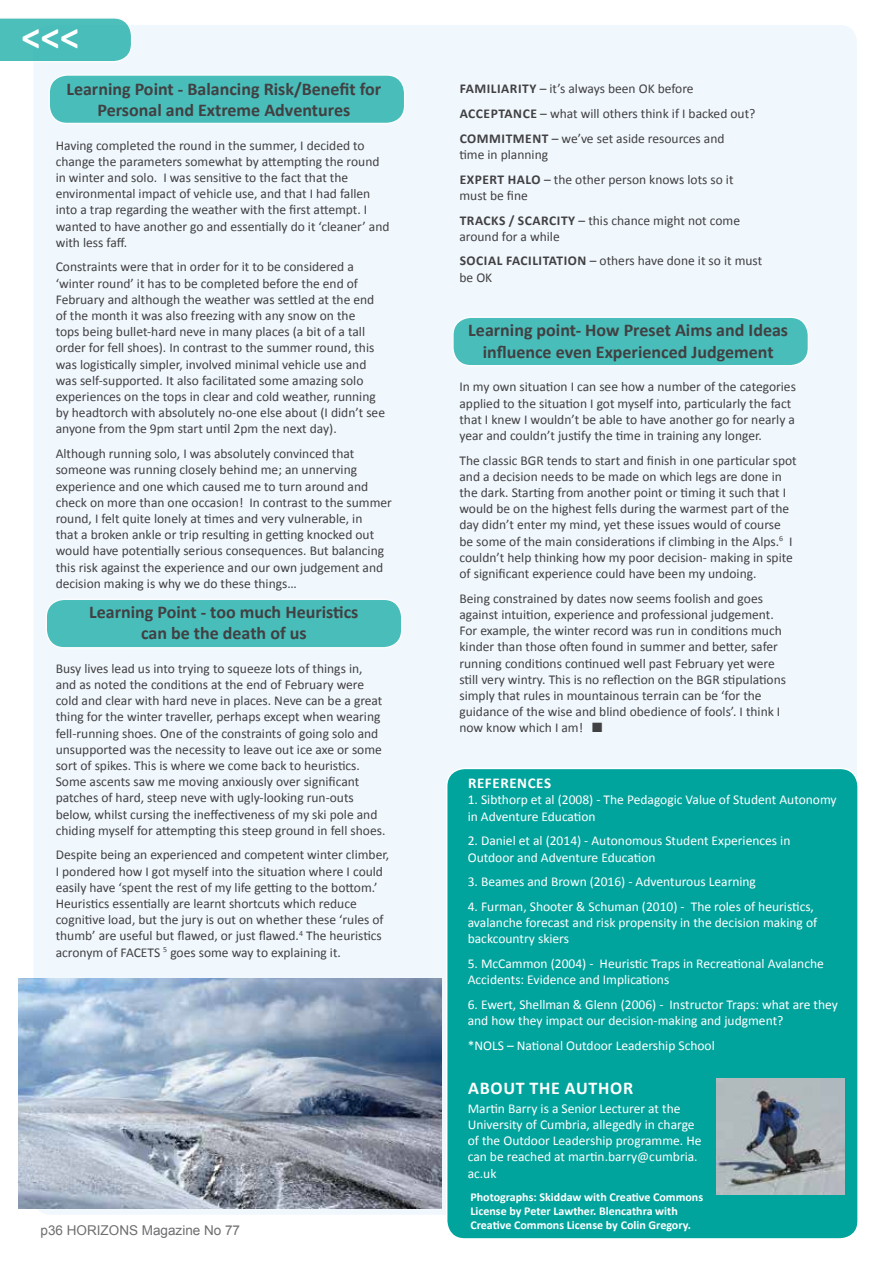
<style>
.page{position:relative;width:893px;height:1263px;background:#fff}
.page>*{position:absolute;margin:0;border:0;box-sizing:border-box;transform-origin:0 0}
.t1{font:700 39px "Calibri";color:#fff}
.t2{font:700 18px/21.6px "Calibri";color:#414042;text-align:center}
.t3{font:700 18px "Calibri";letter-spacing:.04em;color:#fff}
.t4{font:700 15px "Calibri";letter-spacing:.04em;color:#fff}
.t5{font:13.5px/16.2px "Calibri";color:#414042}
.t6{font:13.5px/16.2px "Calibri";color:#fff}
.t7{font:13.5px "Arial";color:#6d6e71}
.t8{font:700 12px/14.4px "Calibri";color:#fff}
.s1{font-weight:700}
</style>
<div class="page">
<div style="left:33px;top:24px;width:825px;height:1191px;background:#eff7fd;border-radius:18px"></div>
<div style="left:447px;top:768px;width:411px;height:471px;background:#00a49d;border-radius:18px"></div>
<div style="left:446px;top:768px;width:413px;height:472px;border:2px solid #fff;border-radius:18px"></div>
<img style="left:717px;top:1078px;width:127px;height:116px">
<div style="left:49px;top:75px;width:356px;height:48px;background:#48bdb9;border-radius:18px"></div>
<div style="left:48px;top:74px;width:357px;height:50px;border:2px solid #fff;border-radius:18px"></div>
<div style="left:46px;top:599px;width:356px;height:49px;background:#48bdb9;border-radius:18px"></div>
<div style="left:45px;top:598px;width:357px;height:50px;border:2px solid #fff;border-radius:18px"></div>
<div style="left:453px;top:317px;width:355px;height:49px;background:#48bdb9;border-radius:18px"></div>
<div style="left:452px;top:316px;width:357px;height:50px;border:2px solid #fff;border-radius:18px"></div>
<svg style="left:0;top:18px;width:132px;height:44px;background:#55c1bd"></svg>
<img style="left:18px;top:978px;width:424px;height:231px">
<h1 class="t1" style="left:21px;top:12px;width:60px">&lt;&lt;&lt;</h1>
<h2 class="t2" style="left:66px;top:78px;width:316px">Learning Point - Balancing Risk/Benefit for<br>Personal and Extreme Adventures</h2>
<p class="t5" style="left:56px;top:137px;width:335px">Having completed the round in the summer, I decided to change the parameters somewhat by attempting the round in winter and solo. I was sensitive to the fact that the environmental impact of vehicle use, and that I had fallen into a trap regarding the weather with the first attempt. I wanted to have another go and essentially do it ‘cleaner’ and with less faff.</p>
<p class="t5" style="left:56px;top:259px;width:331px">Constraints were that in order for it to be considered a ‘winter round’ it has to be completed before the end of February and although the weather was settled at the end of the month it was also freezing with any snow on the<br>tops being bullet-hard neve in many places (a bit of a tall order for fell shoes). In contrast to the summer round, this was logistically simpler, involved minimal vehicle use and was self-supported. It also facilitated some amazing solo experiences on the tops in clear and cold weather, running by headtorch with absolutely no-one else about (I didn’t see anyone from the 9pm start until 2pm the next day).</p>
<p class="t5" style="left:56px;top:446px;width:338px">Although running solo, I was absolutely convinced that someone was running closely behind me; an unnerving experience and one which caused me to turn around and check on more than one occasion! In contrast to the summer round, I felt quite lonely at times and very vulnerable, in<br>that a broken ankle or trip resulting in getting knocked out would have potentially serious consequences. But balancing this risk against the experience and our own judgement and decision making is why we do these things…</p>
<h2 class="t2" style="left:89px;top:601px;width:271px">Learning Point - too much Heuristics can be the death of us</h2>
<p class="t5" style="left:56px;top:660px;width:331px">Busy lives lead us into trying to squeeze lots of things in, and as noted the conditions at the end of February were cold and clear with hard neve in places. Neve can be a great thing for the winter traveller, perhaps except when wearing fell-running shoes. One of the constraints of going solo and unsupported was the necessity to leave out ice axe or some sort of spikes. This is where we come back to heuristics.<br>Some ascents saw me moving anxiously over significant patches of hard, steep neve with ugly-looking run-outs below, whilst cursing the ineffectiveness of my ski pole and chiding myself for attempting this steep ground in fell shoes.</p>
<p class="t5" style="left:56px;top:847px;width:335px">Despite being an experienced and competent winter climber, I pondered how I got myself into the situation where I could easily have ‘spent the rest of my life getting to the bottom.’ Heuristics essentially are learnt shortcuts which reduce cognitive load, but the jury is out on whether these ‘rules of thumb’ are useful but flawed, or just flawed.<sup>4</sup> The heuristics acronym of FACETS <sup>5</sup> goes some way to explaining it.</p>
<p class="t7" style="left:41px;top:1221px;width:201px">p36 HORIZONS Magazine No 77</p>
<p class="t5" style="left:460px;top:77px;width:297px;line-height:24.8px"><span class="s1">FAMILIARITY</span> – it’s always been OK before<br><span class="s1">ACCEPTANCE</span> – what will others think if I backed out?<br><span class="s1">COMMITMENT</span> – we’ve set aside resources and</p>
<p class="t5" style="left:459px;top:142px;width:276px;line-height:24.8px">time in planning<br><span class="s1">EXPERT HALO</span> – the other person knows lots so it</p>
<p class="t5" style="left:459px;top:183px;width:282px;line-height:24.8px">must be fine<br><span class="s1">TRACKS / SCARCITY</span> – this chance might not come</p>
<p class="t5" style="left:459px;top:224px;width:304px;line-height:24.8px">around for a while<br><span class="s1">SOCIAL FACILITATION</span> – others have done it so it must</p>
<p class="t5" style="left:459px;top:269px;width:34px">be OK</p>
<h2 class="t2" style="left:468px;top:320px;width:321px">Learning point- How Preset Aims and Ideas influence even Experienced Judgement</h2>
<p class="t5" style="left:459px;top:379px;width:338px">In my own situation I can see how a number of the categories applied to the situation I got myself into, particularly the fact that I knew I wouldn’t be able to have another go for nearly a year and couldn’t justify the time in training any longer.</p>
<p class="t5" style="left:459px;top:452px;width:339px">The classic BGR tends to start and finish in one particular spot and a decision needs to be made on which legs are done in the dark. Starting from another point or timing it such that I would be on the highest fells during the warmest part of the day didn’t enter my mind, yet these issues would of course be some of the main considerations if climbing in the Alps.<sup>6</sup> I couldn’t help thinking how my poor decision- making in spite of significant experience could have been my undoing.</p>
<p class="t5" style="left:459px;top:590px;width:328px">Being constrained by dates now seems foolish and goes against intuition, experience and professional judgement.<br>For example, the winter record was run in conditions much kinder than those often found in summer and better, safer running conditions continued well past February yet were still very wintry. This is no reflection on the BGR stipulations simply that rules in mountainous terrain can be ‘for the guidance of the wise and blind obedience of fools’. I think I now know which I am! ■</p>
<p class="t4" style="left:468px;top:774px;width:85px">REFERENCES</p>
<p class="t6" style="left:468px;top:792px;width:370px">1. Sibthorp et al (2008) - The Pedagogic Value of Student Autonomy in Adventure Education</p>
<p class="t6" style="left:468px;top:833px;width:324px">2. Daniel et al (2014) - Autonomous Student Experiences in<br>Outdoor and Adventure Education</p>
<p class="t6" style="left:468px;top:874px;width:290px">3. Beames and Brown (2016) - Adventurous Learning</p>
<p class="t6" style="left:468px;top:898px;width:351px">4. Furman, Shooter &amp; Schuman (2010) - The roles of heuristics, avalanche forecast and risk propensity in the decision making of backcountry skiers</p>
<p class="t6" style="left:468px;top:955px;width:358px">5. McCammon (2004) - Heuristic Traps in Recreational Avalanche<br>Accidents: Evidence and Implications</p>
<p class="t6" style="left:468px;top:996px;width:372px">6. Ewert, Shellman &amp; Glenn (2006) - Instructor Traps: what are they and how they impact our decision-making and judgment?</p>
<p class="t6" style="left:468px;top:1037px;width:249px">*NOLS – National Outdoor Leadership School</p>
<h2 class="t3" style="left:468px;top:1077px;width:167px">ABOUT THE AUTHOR</h2>
<p class="t6" style="left:468px;top:1100px;width:235px">Martin Barry is a Senior Lecturer at the University of Cumbria, allegedly in charge of the Outdoor Leadership programme. He can be reached at martin.barry@cumbria. ac.uk</p>
<p class="t8" style="left:470px;top:1189px;width:234px">Photographs: Skiddaw with Creative Commons<br>License by Peter Lawther. Blencathra with<br>Creative Commons License by Colin Gregory.</p>
</div>
